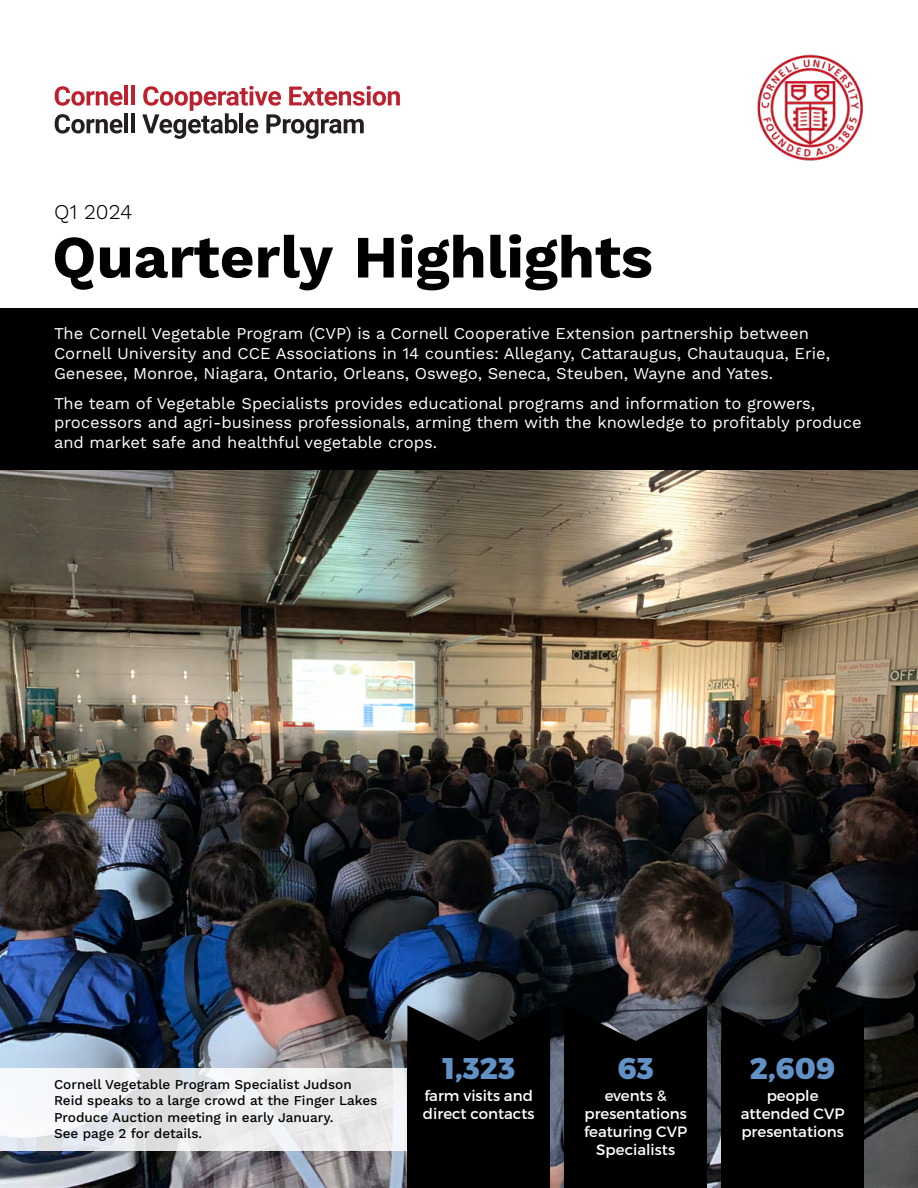
<style>
.page{position:relative;width:918px;height:1188px;background:#fff}
.page>*{position:absolute;margin:0;border:0;box-sizing:border-box;transform-origin:0 0}
.t1{font:700 60px "Work Sans";color:#000}
.t2{font:800 30px "Montserrat";color:#6291c6}
.Body_Text{font:300 21px "Work Sans";color:#000}
.t3{font:16.5px/19.8px "Work Sans";color:#fff}
.t4{font:15px/18px "Montserrat";color:#fff}
.t5{font:500 13.5px/16.2px "Work Sans";color:#000}
</style>
<div class="page">
<svg style="left:55px;top:86px;width:67px;height:20px"></svg>
<hr style="left:124px;top:86px;width:4px;height:19px;background:#bd202e">
<hr style="left:131px;top:86px;width:4px;height:19px;background:#bd202e">
<svg style="left:55px;top:114px;width:67px;height:20px"></svg>
<hr style="left:124px;top:113px;width:4px;height:20px;background:#231f20">
<hr style="left:131px;top:113px;width:4px;height:20px;background:#231f20">
<svg style="left:142px;top:86px;width:258px;height:53px"></svg>
<img style="left:757px;top:54px;width:106px;height:107px">
<div style="left:0;top:308px;width:918px;height:162px;background:#000"></div>
<img style="left:0;top:470px;width:918px;height:718px">
<svg style="left:0;top:1068px;width:407px;height:83px;fill:#edecee"></svg>
<div style="left:407px;top:1041px;width:143px;height:147px;background:#000"></div>
<svg style="left:407px;top:1005px;width:143px;height:36px;background:#222527"></svg>
<div style="left:564px;top:1041px;width:143px;height:147px;background:#000"></div>
<svg style="left:564px;top:1005px;width:143px;height:36px;background:#27292f"></svg>
<div style="left:721px;top:1041px;width:143px;height:147px;background:#000"></div>
<svg style="left:721px;top:1005px;width:143px;height:36px;background:#0d0f10"></svg>
<p class="Body_Text" style="left:54px;top:199px;width:80px">Q1 2024</p>
<p class="t1" style="left:52px;top:222px;width:602px">Quarterly Highlights</p>
<p class="t3" style="left:54px;top:324px;width:778px">The Cornell Vegetable Program (CVP) is a Cornell Cooperative Extension partnership between<br>Cornell University and CCE Associations in 14 counties: Allegany, Cattaraugus, Chautauqua, Erie,<br>Genesee, Monroe, Niagara, Ontario, Orleans, Oswego, Seneca, Steuben, Wayne and Yates.</p>
<p class="t3" style="left:54px;top:394px;width:809px">The team of Vegetable Specialists provides educational programs and information to growers, processors and agri-business professionals, arming them with the knowledge to profitably produce and market safe and healthful vegetable crops.</p>
<p class="t5" style="left:54px;top:1077px;width:325px">Cornell Vegetable Program Specialist Judson Reid speaks to a large crowd at the Finger Lakes Produce Auction meeting in early January.<br>See page 2 for details.</p>
<p class="t2" style="left:443px;top:1050px;width:74px">1,323</p>
<p class="t4" style="left:423px;top:1086px;width:113px">farm visits and direct contacts</p>
<p class="t2" style="left:618px;top:1050px;width:38px">63</p>
<p class="t4" style="left:584px;top:1086px;width:104px;text-align:center">events &amp; presentations featuring CVP<br>Specialists</p>
<p class="t2" style="left:750px;top:1050px;width:87px">2,609</p>
<p class="t4" style="left:767px;top:1086px;width:53px">people</p>
<p class="t4" style="left:741px;top:1104px;width:105px">attended CVP presentations</p>
</div>
